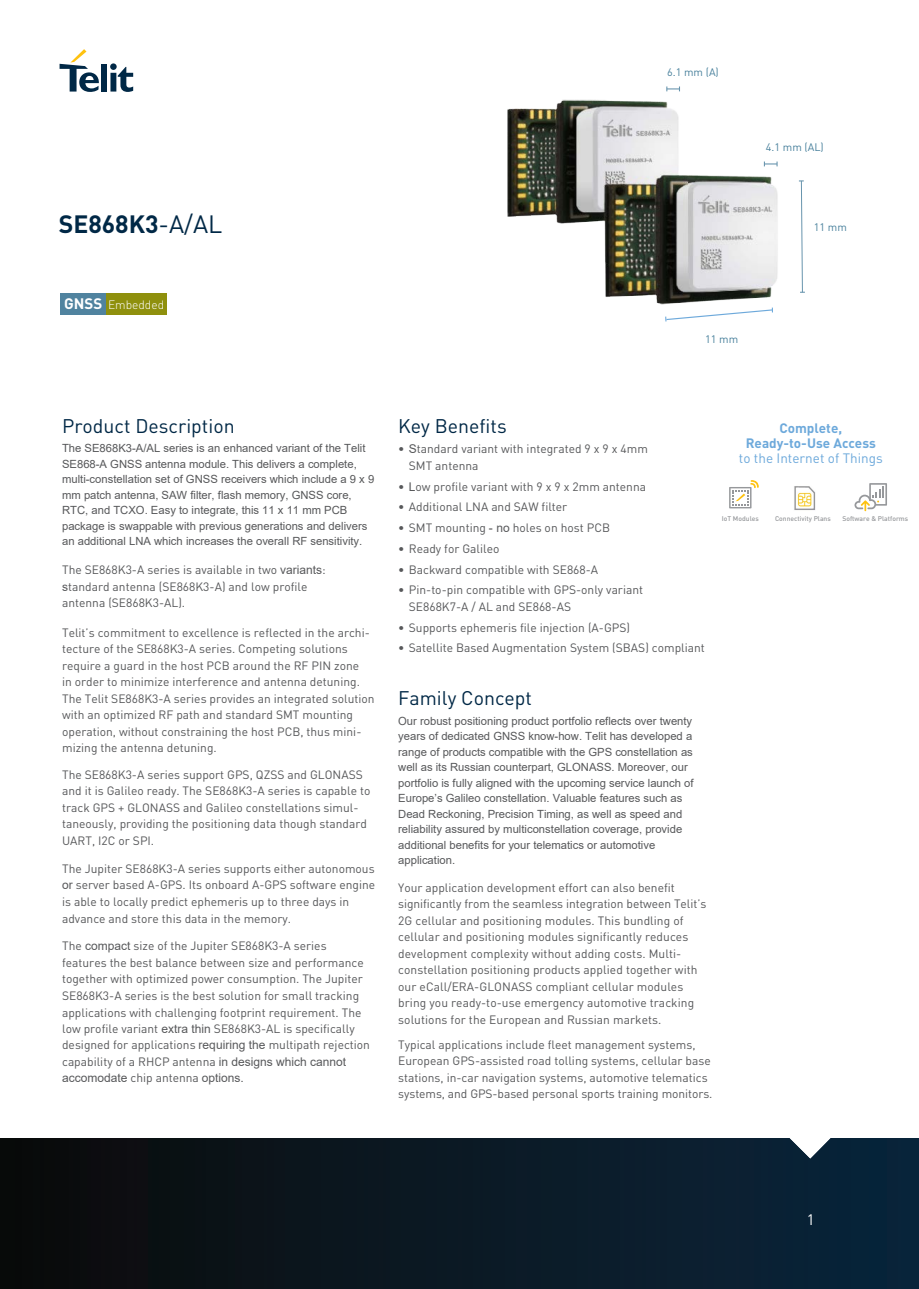
<style>
.page{position:relative;width:919px;height:1289px;background:#fff}
.page>*{position:absolute;margin:0;border:0;box-sizing:border-box;transform-origin:0 0}
.t1{font:700 24.75px "DIN";color:#002846}
.t2{font:19.5px "DIN";color:#002846}
.t3{font:15px "DIN";color:#fff}
.t4{font:700 13.5px/15px "DIN";color:#6da9db;text-align:center}
.t5{font:13.5px "DIN";color:#6da9db}
.t6{font:12px/16.5px "DIN";color:#57585a}
.t7{font:12px "Arial";color:#57585a}
.t8{font:300 12px "DIN";color:#fff}
.t9{font:11.25px/15.5px "Arial";color:#57585a}
.t10{font:10.8px "DIN";color:#48809c}
.t11{font:500 6.75px "DIN";color:#96989b}
.s1{font-weight:400}
.s2{font-weight:700;font-size:15px}
.s3{font-family:"Arial"}
.s4{font-family:"DIN"}
</style>
<div class="page">
<svg style="left:60px;top:49px;width:39px;height:43px"></svg>
<div style="left:101px;top:64px;width:6px;height:28px;background:#002846"></div>
<svg style="left:110px;top:63px;width:23px;height:29px"></svg>
<svg style="left:799px;top:180px;width:5px;height:113px"></svg>
<div style="left:61px;top:293px;width:45px;height:21px;background:#50839f"></div>
<div style="left:106px;top:293px;width:60px;height:21px;background:#8f900d"></div>
<svg style="left:0;top:1138px;width:918px;height:150px;background:#0b1823"></svg>
<svg style="left:729px;top:480px;width:29px;height:28px"></svg>
<svg style="left:854px;top:483px;width:32px;height:28px"></svg>
<img style="left:794px;top:486px;width:22px;height:24px">
<svg style="left:665px;top:318px;width:24px;height:3px"></svg>
<img style="left:507px;top:86px;width:271px;height:232px">
<p class="t10" style="left:667px;top:65px;width:53px">6.1 mm (A)</p>
<p class="t10" style="left:765px;top:141px;width:59px">4.1 mm (AL)</p>
<h1 class="t1" style="left:59px;top:210px;width:165px">SE868K3<span class="s1">-A/AL</span></h1>
<p class="t10" style="left:813px;top:220px;width:35px">11 mm</p>
<p class="t8" style="left:64px;top:297px;width:101px"><span class="s2">GNSS</span> Embedded</p>
<p class="t10" style="left:705px;top:332px;width:35px">11 mm</p>
<h2 class="t2" style="left:62px;top:413px;width:174px">Product Description</h2>
<p class="t9" style="left:62px;top:440px;width:313px">The SE868K3-A/AL series is an enhanced variant of the Telit SE868-A GNSS antenna module. This delivers a complete, multi-constellation set of GNSS receivers which include a 9 x 9 mm patch antenna, SAW filter, flash memory, GNSS core, RTC, and TCXO. Easy to integrate, this 11 x 11 mm PCB package is swappable with previous generations and delivers an additional LNA which increases the overall RF sensitivity.</p>
<p class="t6" style="left:62px;top:561px;width:265px">The SE868K3-A series is available in two <span class="s3">variants</span>: <span class="s3">s</span>tandard antenna (SE868K3-A) and low profile antenna (SE868K3-AL).</p>
<p class="t6" style="left:62px;top:624px;width:314px">Telit’s commitment to excellence is reflected in the archi&shy;tecture of the SE868K3-A series. Competing solutions require a guard in the host PCB around the RF PIN zone<br>in order to minimize interference and antenna detuning.<br>The Telit SE868K3-A series provides an integrated solution with an optimized RF path and standard SMT mounting operation, without constraining the host PCB, thus mini&shy;mizing the antenna detuning.</p>
<p class="t6" style="left:62px;top:766px;width:310px">The SE868K3-A series support GPS, QZSS and GLONASS and it is Galileo ready. The SE868K3-A series is capable to track GPS + GLONASS and Galileo constellations simul&shy;taneously, providing the positioning data though standard UART, I2C or SPI.</p>
<p class="t6" style="left:62px;top:860px;width:314px">The Jupiter SE868K3-A series supports either autonomous <span class="s3">or</span> server based A-GPS. Its onboard A-GPS software engine is able to locally predict ephemeris up to three days in advance and store this data in the memory.</p>
<p class="t6" style="left:62px;top:937px;width:309px">The <span class="s3">compact</span> size of the Jupiter SE868K3-A series features the best balance between size and performance together with optimized power consumption. The Jupiter SE868K3-A series is the best solution for small tracking applications with challenging footprint requirement. The low profile variant <span class="s3">extra thin</span> SE868K3-AL is specifically designed for applications <span class="s3">requiring the</span> multipath rejection capability of a RHCP antenna <span class="s3">in designs which cannot</span></p>
<p class="t7" style="left:62px;top:1069px;width:183px">accomodate <span class="s4">chip antenna</span> options.</p>
<h2 class="t2" style="left:398px;top:413px;width:110px">Key Benefits</h2>
<p class="t6" style="left:409px;top:440px;width:240px;text-indent:-11px">• <span class="s3">S</span>tandard variant with integrated 9 x 9 x 4mm<br>SMT antenna</p>
<p class="t6" style="left:398px;top:477px;width:249px">• <span class="s3">L</span>ow profile variant with 9 x 9 x 2mm antenna</p>
<p class="t6" style="left:398px;top:498px;width:171px">• Additional LNA and SAW filter</p>
<p class="t6" style="left:398px;top:519px;width:213px">• SMT mounting <span class="s3">- no</span> holes on host PCB</p>
<p class="t6" style="left:398px;top:540px;width:103px">• Ready for Galileo</p>
<p class="t6" style="left:398px;top:561px;width:201px">• Backward compatible with SE868-A</p>
<p class="t6" style="left:409px;top:581px;width:236px;text-indent:-11px">• Pin-to-pin compatible with GPS-only variant<br>SE868K7-A / AL and SE868-AS</p>
<p class="t6" style="left:398px;top:619px;width:233px">• Supports ephemeris file injection (A-GPS)</p>
<p class="t6" style="left:398px;top:639px;width:308px">• Satellite Based Augmentation System (SBAS) compliant</p>
<h2 class="t2" style="left:398px;top:685px;width:135px">Family Concept</h2>
<p class="t9" style="left:398px;top:713px;width:297px">Our robust positioning product portfolio reflects over twenty years of dedicated GNSS know-how. Telit has developed a range of products compatible with the GPS constellation as well as its Russian counterpart, GLONASS. Moreover, our portfolio is fully aligned with the upcoming service launch of Europe’s Galileo constellation. Valuable features such as Dead Reckoning, Precision Timing, as well as speed and reliability assured by multiconstellation coverage, provide additional benefits for your telematics or automotive application.</p>
<p class="t6" style="left:398px;top:879px;width:309px">Your application development effort can also benefit significantly from the seamless integration between Telit’s 2G cellular and positioning modules. This bundling of cellular and positioning modules significantly reduces development complexity without adding costs. Multi&shy;constellation positioning products applied together with our eCall/ERA-GLONASS compliant cellular modules bring you ready-to-use emergency automotive tracking solutions for the European and Russian markets.</p>
<p class="t6" style="left:398px;top:1036px;width:316px">Typical applications include fleet management systems, European GPS-assisted road tolling systems, cellular base stations, in-car navigation systems, automotive telematics systems, and GPS-based personal sports training monitors.</p>
<p class="t4" style="left:745px;top:420px;width:132px">Complete,<br>Ready-to-Use Access</p>
<p class="t5" style="left:739px;top:450px;width:145px">to the Internet of Things</p>
<p class="t11" style="left:722px;top:514px;width:38px">IoT Modules</p>
<p class="t11" style="left:775px;top:514px;width:57px">Connectivity Plans</p>
<p class="t11" style="left:842px;top:514px;width:67px">Software &amp; Platforms</p>
<p class="t3" style="left:806px;top:1210px;width:9px">1</p>
</div>
